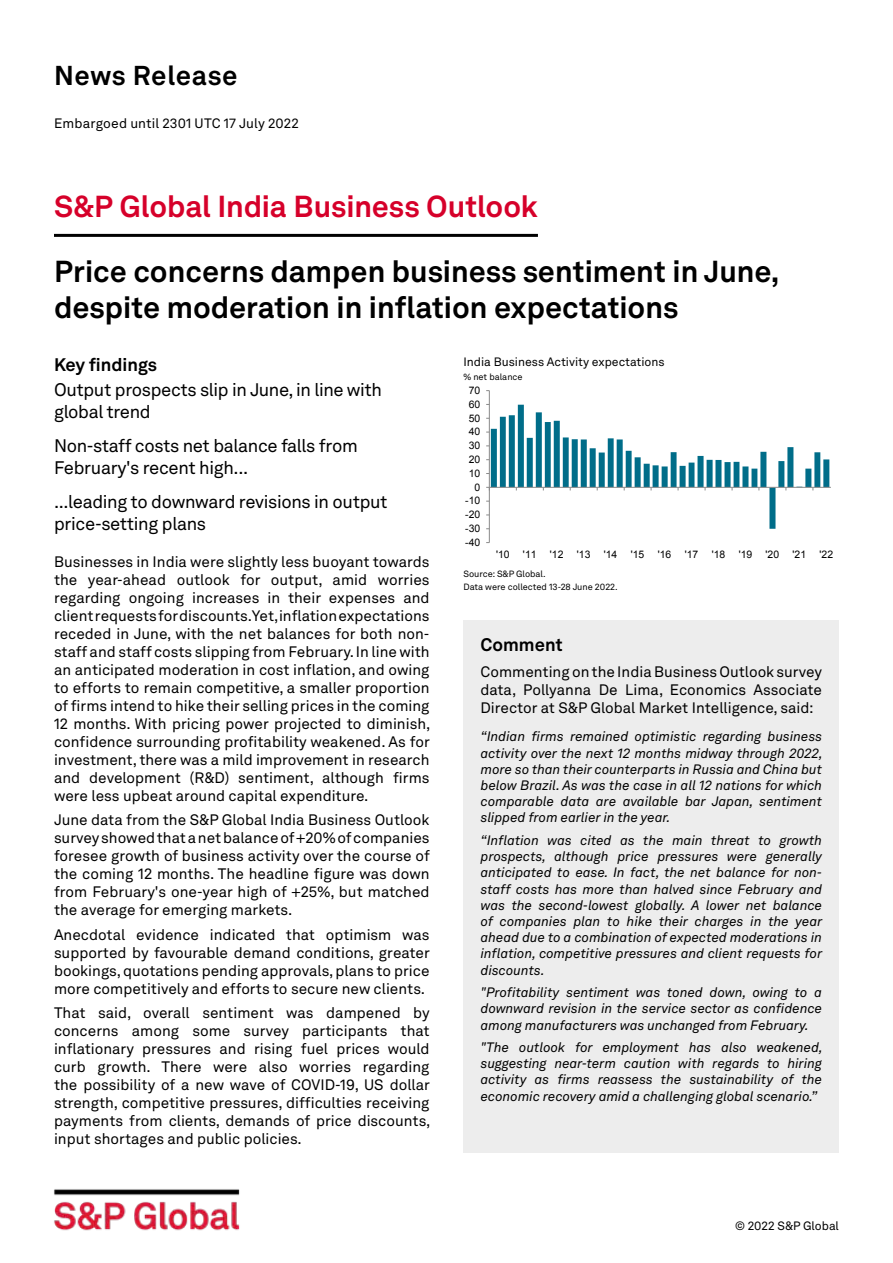
<style>
.page{position:relative;width:893px;height:1263px;background:#fff}
.page>*{position:absolute;margin:0;border:0;box-sizing:border-box;transform-origin:0 0}
.t1{font:700 30px/36px "Akkurat LL";color:#000}
.t2{font:700 30px "Akkurat LL";letter-spacing:-.005em;color:#d6002a}
.t3{font:700 27px "Akkurat LL";letter-spacing:.025em;color:#000}
.t4{font:18px/21.6px "Akkurat LL";letter-spacing:-.02em;color:#000}
.t5{font:700 18px "Akkurat LL";color:#000}
.t6{font:15px/18px "Akkurat LL";color:#000;text-align:justify}
.t7{font:italic 13.5px/16.2px "Akkurat LL";color:#000;text-align:justify}
.t8{font:13.5px "Akkurat LL";letter-spacing:.01em;color:#000}
.t9{font:12px "Akkurat LL";color:#000}
.t10{font:10.35px "Arial";color:#000}
.t11{font:9px "Akkurat LL";color:#000}
</style>
<div class="page">
<img style="left:54px;top:1189px;width:186px;height:42px">
<hr style="left:489px;top:391px;width:1px;height:152px;background:#898989">
<hr style="left:489px;top:487px;width:342px;height:1px;background:#898989">
<svg style="left:486px;top:404px;width:343px;height:125px"></svg>
<hr style="left:54px;top:234px;width:484px;height:3px;background:#000">
<div style="left:463px;top:620px;width:376px;height:51px;background:#ededed"></div>
<div style="left:463px;top:727px;width:376px;height:425px;background:#ededed"></div>
<div style="left:463px;top:666px;width:376px;height:61px;background:#ededed"></div>
<h2 class="t3" style="left:54px;top:55px;width:185px">News Release</h2>
<p class="t8" style="left:54px;top:113px;width:246px">Embargoed until 2301 UTC 17 July 2022</p>
<h1 class="t2" style="left:54px;top:183px;width:485px">S&amp;P Global India Business Outlook</h1>
<h1 class="t1" style="left:54px;top:252px;width:727px">Price concerns dampen business sentiment in June, despite moderation in inflation expectations</h1>
<p class="t5" style="left:54px;top:351px;width:105px">Key findings</p>
<p class="t9" style="left:463px;top:353px;width:203px">India Business Activity expectations</p>
<p class="t11" style="left:463px;top:370px;width:61px">% net balance</p>
<p class="t4" style="left:54px;top:378px;width:330px">Output prospects slip in June, in line with global trend</p>
<p class="t4" style="left:54px;top:434px;width:305px">Non-staff costs net balance falls from<br>February's recent high...</p>
<p class="t4" style="left:54px;top:490px;width:335px">...leading to downward revisions in output price-setting plans</p>
<p class="t6" style="left:54px;top:552px;width:378px">Businesses in India were slightly less buoyant towards the year-ahead outlook for output, amid worries regarding ongoing increases in their expenses and client requests for discounts. Yet, inflation expectations receded in June, with the net balances for both non&shy;staff and staff costs slipping from February. In line with an anticipated moderation in cost inflation, and owing to efforts to remain competitive, a smaller proportion of firms intend to hike their selling prices in the coming 12 months. With pricing power projected to diminish, confidence surrounding profitability weakened. As for investment, there was a mild improvement in research and development (R&amp;D) sentiment, although firms were less upbeat around capital expenditure.</p>
<p class="t6" style="left:54px;top:810px;width:377px">June data from the S&amp;P Global India Business Outlook survey showed that a net balance of +20% of companies foresee growth of business activity over the course of the coming 12 months. The headline figure was down from February's one-year high of +25%, but matched the average for emerging markets.</p>
<p class="t6" style="left:54px;top:925px;width:377px">Anecdotal evidence indicated that optimism was supported by favourable demand conditions, greater bookings, quotations pending approvals, plans to price more competitively and efforts to secure new clients.</p>
<p class="t6" style="left:54px;top:1003px;width:378px">That said, overall sentiment was dampened by concerns among some survey participants that inflationary pressures and rising fuel prices would curb growth. There were also worries regarding the possibility of a new wave of COVID-19, US dollar strength, competitive pressures, difficulties receiving payments from clients, demands of price discounts, input shortages and public policies.</p>
<p class="t10" style="left:469px;top:383px;width:13px">70</p>
<p class="t10" style="left:469px;top:397px;width:13px">60</p>
<p class="t10" style="left:469px;top:411px;width:13px">50</p>
<p class="t10" style="left:469px;top:425px;width:13px">40</p>
<p class="t10" style="left:469px;top:439px;width:13px">30</p>
<p class="t10" style="left:469px;top:453px;width:13px">20</p>
<p class="t10" style="left:469px;top:466px;width:13px">10</p>
<p class="t10" style="left:475px;top:480px;width:7px">0</p>
<p class="t10" style="left:465px;top:494px;width:17px">-10</p>
<p class="t10" style="left:465px;top:508px;width:17px">-20</p>
<p class="t10" style="left:465px;top:522px;width:17px">-30</p>
<p class="t10" style="left:465px;top:535px;width:17px">-40</p>
<p class="t10" style="left:496px;top:548px;width:15px">'10</p>
<p class="t10" style="left:523px;top:548px;width:15px">'11</p>
<p class="t10" style="left:550px;top:548px;width:15px">'12</p>
<p class="t10" style="left:577px;top:548px;width:15px">'13</p>
<p class="t10" style="left:604px;top:548px;width:15px">'14</p>
<p class="t10" style="left:631px;top:548px;width:15px">'15</p>
<p class="t10" style="left:658px;top:548px;width:15px">'16</p>
<p class="t10" style="left:685px;top:548px;width:15px">'17</p>
<p class="t10" style="left:712px;top:548px;width:15px">'18</p>
<p class="t10" style="left:739px;top:548px;width:15px">'19</p>
<p class="t10" style="left:766px;top:548px;width:15px">'20</p>
<p class="t10" style="left:793px;top:548px;width:15px">'21</p>
<p class="t10" style="left:820px;top:548px;width:15px">'22</p>
<p class="t11" style="left:463px;top:567px;width:84px">Source: S&amp;P Global.</p>
<p class="t11" style="left:463px;top:580px;width:156px">Data were collected 13-28 June 2022.</p>
<p class="t5" style="left:480px;top:631px;width:84px">Comment</p>
<p class="t6" style="left:480px;top:662px;width:343px">Commenting on the India Business Outlook survey data, Pollyanna De Lima, Economics Associate Director at S&amp;P Global Market Intelligence, said:</p>
<p class="t7" style="left:480px;top:728px;width:344px">“Indian firms remained optimistic regarding business activity over the next 12 months midway through 2022, more so than their counterparts in Russia and China but below Brazil. As was the case in all 12 nations for which comparable data are available bar Japan, sentiment slipped from earlier in the year.</p>
<p class="t7" style="left:480px;top:831px;width:343px">“Inflation was cited as the main threat to growth prospects, although price pressures were generally anticipated to ease. In fact, the net balance for non&shy;staff costs has more than halved since February and was the second-lowest globally. A lower net balance of companies plan to hike their charges in the year ahead due to a combination of expected moderations in inflation, competitive pressures and client requests for discounts.</p>
<p class="t7" style="left:480px;top:983px;width:343px">"Profitability sentiment was toned down, owing to a downward revision in the service sector as confidence among manufacturers was unchanged from February.</p>
<p class="t7" style="left:480px;top:1038px;width:344px">"The outlook for employment has also weakened, suggesting near-term caution with regards to hiring activity as firms reassess the sustainability of the economic recovery amid a challenging global scenario.”</p>
<p class="t9" style="left:735px;top:1216px;width:105px">© 2022 S&amp;P Global</p>
</div>
